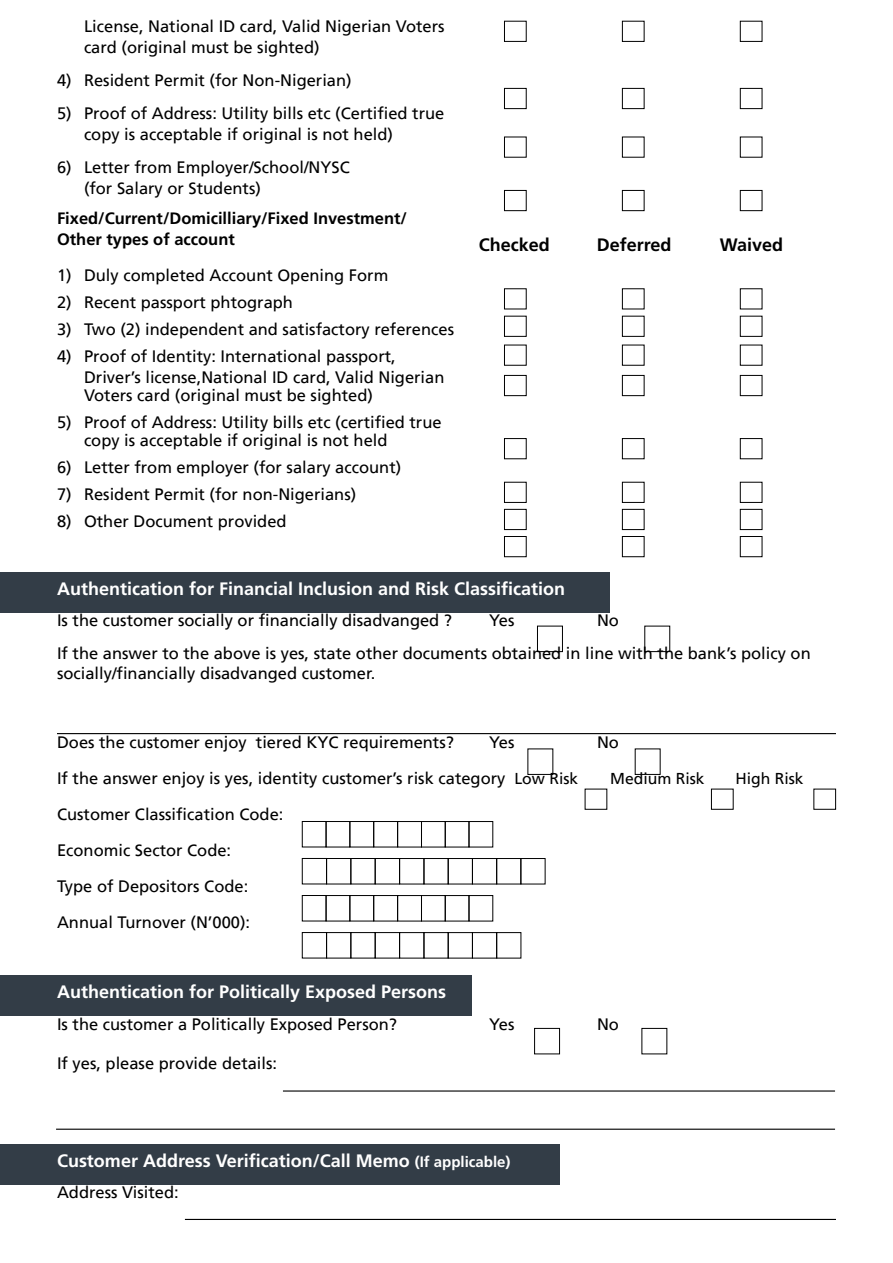
<style>
.page{position:relative;width:893px;height:1263px;background:#fff}
.page>*{position:absolute;margin:0;border:0;box-sizing:border-box;transform-origin:0 0}
.t1{font:700 18px "Frutiger LT Std";color:#fff}
.t2{font:700 18px "Frutiger LT Std";color:#000}
.t3{font:16.5px/21px "Frutiger LT";color:#000}
.t4{font:700 16.5px/21px "Frutiger LT Std";color:#000}
.t5{font:15.75px "Frutiger LT";color:#000}
.s1{font-size:15.75px}
.s2{font-size:15px}
</style>
<div class="page">
<div style="left:504px;top:21px;width:23px;height:21px;border:1px solid #000"></div>
<div style="left:622px;top:21px;width:22px;height:21px;border:1px solid #000"></div>
<div style="left:740px;top:21px;width:22px;height:21px;border:1px solid #000"></div>
<div style="left:504px;top:88px;width:23px;height:21px;border:1px solid #000"></div>
<div style="left:622px;top:88px;width:22px;height:21px;border:1px solid #000"></div>
<div style="left:740px;top:88px;width:22px;height:21px;border:1px solid #000"></div>
<div style="left:0;top:572px;width:609px;height:41px;background:#333d47"></div>
<div style="left:504px;top:190px;width:23px;height:21px;border:1px solid #000"></div>
<div style="left:622px;top:190px;width:22px;height:21px;border:1px solid #000"></div>
<div style="left:740px;top:190px;width:22px;height:21px;border:1px solid #000"></div>
<div style="left:504px;top:316px;width:23px;height:21px;border:1px solid #000"></div>
<div style="left:622px;top:316px;width:22px;height:21px;border:1px solid #000"></div>
<div style="left:740px;top:316px;width:22px;height:21px;border:1px solid #000"></div>
<div style="left:504px;top:375px;width:23px;height:21px;border:1px solid #000"></div>
<div style="left:622px;top:375px;width:22px;height:21px;border:1px solid #000"></div>
<div style="left:740px;top:375px;width:22px;height:21px;border:1px solid #000"></div>
<div style="left:504px;top:438px;width:23px;height:21px;border:1px solid #000"></div>
<div style="left:622px;top:438px;width:22px;height:21px;border:1px solid #000"></div>
<div style="left:740px;top:438px;width:22px;height:21px;border:1px solid #000"></div>
<div style="left:504px;top:482px;width:23px;height:21px;border:1px solid #000"></div>
<div style="left:622px;top:482px;width:22px;height:21px;border:1px solid #000"></div>
<div style="left:740px;top:482px;width:22px;height:21px;border:1px solid #000"></div>
<div style="left:504px;top:509px;width:23px;height:21px;border:1px solid #000"></div>
<div style="left:622px;top:509px;width:22px;height:21px;border:1px solid #000"></div>
<div style="left:740px;top:509px;width:22px;height:21px;border:1px solid #000"></div>
<div style="left:504px;top:536px;width:23px;height:21px;border:1px solid #000"></div>
<div style="left:622px;top:536px;width:22px;height:21px;border:1px solid #000"></div>
<div style="left:740px;top:536px;width:22px;height:21px;border:1px solid #000"></div>
<hr style="left:57px;top:733px;width:779px;height:1px;background:#000">
<div style="left:537px;top:626px;width:26px;height:26px;border:1px solid #000"></div>
<div style="left:585px;top:789px;width:22px;height:21px;border:1px solid #000"></div>
<div style="left:711px;top:789px;width:23px;height:21px;border:1px solid #000"></div>
<div style="left:813px;top:789px;width:23px;height:21px;border:1px solid #000"></div>
<div style="left:534px;top:1028px;width:26px;height:26px;border:1px solid #000"></div>
<div style="left:302px;top:821px;width:24px;height:26px;border:1px solid #000"></div>
<div style="left:326px;top:821px;width:24px;height:26px;border:1px solid #000"></div>
<div style="left:349px;top:821px;width:25px;height:26px;border:1px solid #000"></div>
<div style="left:373px;top:821px;width:25px;height:26px;border:1px solid #000"></div>
<div style="left:397px;top:821px;width:25px;height:26px;border:1px solid #000"></div>
<div style="left:421px;top:821px;width:25px;height:26px;border:1px solid #000"></div>
<div style="left:445px;top:821px;width:24px;height:26px;border:1px solid #000"></div>
<div style="left:302px;top:858px;width:25px;height:26px;border:1px solid #000"></div>
<div style="left:326px;top:858px;width:25px;height:26px;border:1px solid #000"></div>
<div style="left:350px;top:858px;width:26px;height:26px;border:1px solid #000"></div>
<div style="left:375px;top:858px;width:25px;height:26px;border:1px solid #000"></div>
<div style="left:399px;top:858px;width:25px;height:26px;border:1px solid #000"></div>
<div style="left:424px;top:858px;width:25px;height:26px;border:1px solid #000"></div>
<div style="left:448px;top:858px;width:25px;height:26px;border:1px solid #000"></div>
<div style="left:472px;top:858px;width:25px;height:26px;border:1px solid #000"></div>
<div style="left:496px;top:858px;width:25px;height:26px;border:1px solid #000"></div>
<div style="left:520px;top:858px;width:25px;height:26px;border:1px solid #000"></div>
<div style="left:302px;top:895px;width:24px;height:26px;border:1px solid #000"></div>
<div style="left:326px;top:895px;width:24px;height:26px;border:1px solid #000"></div>
<div style="left:349px;top:895px;width:25px;height:26px;border:1px solid #000"></div>
<div style="left:373px;top:895px;width:25px;height:26px;border:1px solid #000"></div>
<div style="left:397px;top:895px;width:25px;height:26px;border:1px solid #000"></div>
<div style="left:421px;top:895px;width:25px;height:26px;border:1px solid #000"></div>
<div style="left:445px;top:895px;width:24px;height:26px;border:1px solid #000"></div>
<div style="left:302px;top:932px;width:25px;height:26px;border:1px solid #000"></div>
<div style="left:326px;top:932px;width:25px;height:26px;border:1px solid #000"></div>
<div style="left:350px;top:932px;width:26px;height:26px;border:1px solid #000"></div>
<div style="left:375px;top:932px;width:25px;height:26px;border:1px solid #000"></div>
<div style="left:399px;top:932px;width:25px;height:26px;border:1px solid #000"></div>
<div style="left:424px;top:932px;width:25px;height:26px;border:1px solid #000"></div>
<div style="left:448px;top:932px;width:25px;height:26px;border:1px solid #000"></div>
<div style="left:472px;top:932px;width:25px;height:26px;border:1px solid #000"></div>
<div style="left:496px;top:932px;width:25px;height:26px;border:1px solid #000"></div>
<div style="left:0;top:975px;width:472px;height:41px;background:#333d47"></div>
<div style="left:0;top:1144px;width:560px;height:41px;background:#333d47"></div>
<hr style="left:283px;top:1090px;width:552px;height:1px;background:#000">
<hr style="left:56px;top:1128px;width:779px;height:2px;background:#000">
<hr style="left:185px;top:1219px;width:651px;height:1px;background:#000">
<p class="t3" style="left:84px;top:16px;width:362px">License, National ID card, Valid Nigerian Voters card (original must be sighted)</p>
<p class="t3" style="left:57px;top:70px;width:296px">4) Resident Permit (for Non-Nigerian)</p>
<p class="t3" style="left:84px;top:103px;width:362px;text-indent:-27px">5) Proof of Address: Utility bills etc (Certified true copy is acceptable if original is not held)</p>
<p class="t3" style="left:84px;top:157px;width:267px;text-indent:-27px">6) Letter from Employer/School/NYSC (for Salary or Students)</p>
<p class="t4" style="left:57px;top:208px;width:351px">Fixed/Current/Domicilliary/Fixed Investment/<br>Other types of account</p>
<p class="t3" style="left:57px;top:265px;width:333px">1) Duly completed Account Opening Form</p>
<p class="t3" style="left:57px;top:292px;width:238px">2) Recent passport phtograph</p>
<p class="t3" style="left:57px;top:319px;width:399px">3) Two (2) independent and satisfactory references</p>
<p class="t3" style="left:84px;top:346px;width:362px;text-indent:-27px">4) Proof of Identity: International passport,<br>Driver’s license,National ID card, Valid Nigerian</p>
<p class="t3" style="left:84px;top:385px;width:290px">Voters card (original must be sighted)</p>
<p class="t3" style="left:84px;top:413px;width:359px;line-height:18px;text-indent:-27px">5) Proof of Address: Utility bills etc (certified true copy is acceptable if original is not held</p>
<p class="t3" style="left:57px;top:457px;width:346px">6) Letter from employer (for salary account)</p>
<p class="t3" style="left:57px;top:484px;width:301px">7) Resident Permit (for non-Nigerians)</p>
<p class="t3" style="left:57px;top:511px;width:231px">8) Other Document provided</p>
<p class="t2" style="left:479px;top:234px;width:73px">Checked</p>
<p class="t2" style="left:597px;top:234px;width:76px">Deferred</p>
<p class="t2" style="left:720px;top:234px;width:65px">Waived</p>
<p class="t1" style="left:57px;top:578px;width:510px">Authentication for Financial Inclusion and Risk Classification</p>
<p class="t3" style="left:57px;top:610px;width:397px">Is the customer socially or financially disadvanged ?</p>
<p class="t3" style="left:489px;top:610px;width:27px">Yes</p>
<p class="t3" style="left:57px;top:604px;width:755px;line-height:33px;text-indent:540px">No<br>If the answer to the above is yes, state other documents obtained in line with the bank’s policy on</p>
<p class="t3" style="left:57px;top:663px;width:320px">socially/financially disadvanged customer.</p>
<p class="t3" style="left:57px;top:732px;width:399px">Does the customer enjoy tiered KYC requirements?</p>
<p class="t3" style="left:489px;top:732px;width:27px">Yes</p>
<p class="t3" style="left:597px;top:732px;width:23px">No</p>
<p class="t3" style="left:57px;top:768px;width:523px">If the answer enjoy is yes, identity customer’s risk category <span class="s1">Low Risk</span></p>
<p class="t5" style="left:610px;top:769px;width:96px">Medium Risk</p>
<p class="t5" style="left:735px;top:769px;width:70px">High Risk</p>
<p class="t3" style="left:57px;top:796px;width:228px;line-height:36px">Customer Classification Code:<br>Economic Sector Code:<br>Type of Depositors Code:<br>Annual Turnover (N’000):</p>
<p class="t1" style="left:57px;top:981px;width:391px">Authentication for Politically Exposed Persons</p>
<p class="t3" style="left:57px;top:1014px;width:342px">Is the customer a Politically Exposed Person?</p>
<p class="t3" style="left:489px;top:1014px;width:27px">Yes</p>
<p class="t3" style="left:597px;top:1014px;width:23px">No</p>
<p class="t3" style="left:57px;top:1053px;width:222px">If yes, please provide details:</p>
<p class="t1" style="left:57px;top:1150px;width:455px">Customer Address Verification/Call Memo <span class="s2">(If applicable)</span></p>
<p class="t3" style="left:57px;top:1182px;width:123px">Address Visited:</p>
</div>
